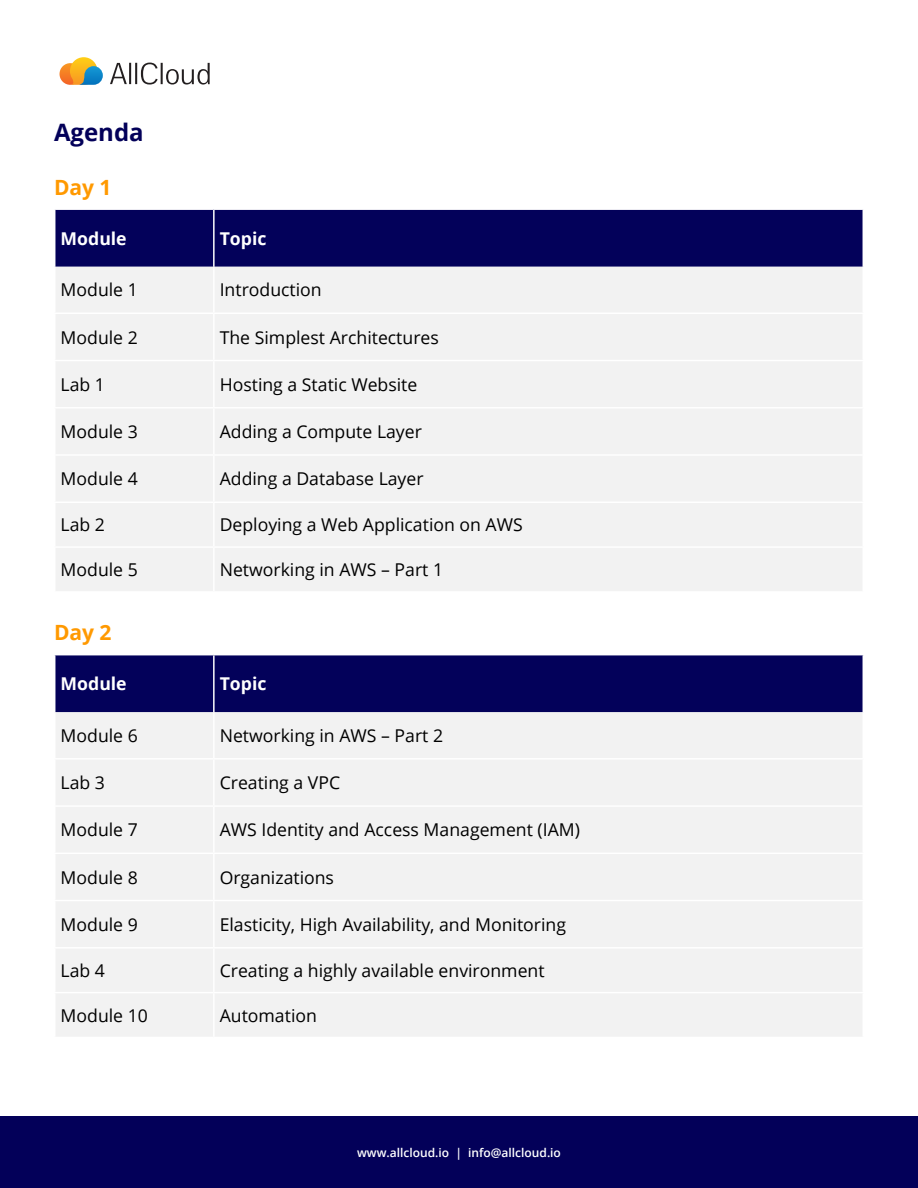
<style>
.page{position:relative;width:918px;height:1188px;background:#fff}
.page>*{position:absolute;margin:0;border:0;box-sizing:border-box;transform-origin:0 0}
.t1{font:700 24px "Open Sans";color:#030059}
.t2{font:700 21px "Open Sans";color:#f90}
.t3{font:17.7px "Open Sans";color:#000}
.t4{font:700 17.7px "Open Sans";color:#fff}
.t5{font:600 12px "Open Sans";color:#fff}
</style>
<div class="page">
<svg style="left:59px;top:57px;width:44px;height:28px"></svg>
<svg style="left:110px;top:63px;width:17px;height:21px"></svg>
<hr style="left:129px;top:63px;width:2px;height:21px;background:#231f20">
<hr style="left:135px;top:63px;width:2px;height:21px;background:#231f20">
<svg style="left:141px;top:63px;width:17px;height:22px"></svg>
<hr style="left:161px;top:63px;width:2px;height:21px;background:#231f20">
<svg style="left:166px;top:63px;width:44px;height:22px"></svg>
<div style="left:0;top:1116px;width:918px;height:72px;background:#030059"></div>
<div style="left:55px;top:210px;width:808px;height:57px;background:#03015a"></div>
<div style="left:56px;top:267px;width:806px;height:324px;background:#f2f2f2"></div>
<hr style="left:213px;top:210px;width:2px;height:57px;background:#fff">
<hr style="left:213px;top:267px;width:2px;height:46px;background:#fff">
<hr style="left:54px;top:313px;width:160px;height:1px;background:#fff">
<hr style="left:214px;top:313px;width:650px;height:1px;background:#fff">
<hr style="left:213px;top:314px;width:2px;height:46px;background:#fff">
<hr style="left:54px;top:360px;width:160px;height:1px;background:#fff">
<hr style="left:214px;top:360px;width:650px;height:1px;background:#fff">
<hr style="left:213px;top:361px;width:2px;height:46px;background:#fff">
<hr style="left:54px;top:407px;width:160px;height:2px;background:#fff">
<hr style="left:214px;top:407px;width:650px;height:2px;background:#fff">
<hr style="left:213px;top:409px;width:2px;height:45px;background:#fff">
<hr style="left:54px;top:454px;width:160px;height:2px;background:#fff">
<hr style="left:214px;top:454px;width:650px;height:2px;background:#fff">
<hr style="left:213px;top:456px;width:2px;height:46px;background:#fff">
<hr style="left:54px;top:502px;width:160px;height:1px;background:#fff">
<hr style="left:214px;top:502px;width:650px;height:1px;background:#fff">
<hr style="left:213px;top:503px;width:2px;height:43px;background:#fff">
<hr style="left:54px;top:546px;width:160px;height:2px;background:#fff">
<hr style="left:214px;top:546px;width:650px;height:2px;background:#fff">
<hr style="left:213px;top:548px;width:2px;height:43px;background:#fff">
<div style="left:55px;top:655px;width:808px;height:57px;background:#03015a"></div>
<div style="left:55px;top:712px;width:808px;height:324px;background:#f2f2f2"></div>
<hr style="left:213px;top:655px;width:2px;height:57px;background:#fff">
<hr style="left:213px;top:712px;width:2px;height:46px;background:#fff">
<hr style="left:54px;top:758px;width:160px;height:2px;background:#fff">
<hr style="left:214px;top:758px;width:650px;height:2px;background:#fff">
<hr style="left:213px;top:760px;width:2px;height:45px;background:#fff">
<hr style="left:54px;top:805px;width:160px;height:2px;background:#fff">
<hr style="left:214px;top:805px;width:650px;height:2px;background:#fff">
<hr style="left:213px;top:807px;width:2px;height:46px;background:#fff">
<hr style="left:54px;top:853px;width:160px;height:1px;background:#fff">
<hr style="left:214px;top:853px;width:650px;height:1px;background:#fff">
<hr style="left:213px;top:854px;width:2px;height:46px;background:#fff">
<hr style="left:54px;top:900px;width:160px;height:1px;background:#fff">
<hr style="left:214px;top:900px;width:650px;height:1px;background:#fff">
<hr style="left:213px;top:901px;width:2px;height:46px;background:#fff">
<hr style="left:54px;top:947px;width:160px;height:2px;background:#fff">
<hr style="left:214px;top:947px;width:650px;height:2px;background:#fff">
<hr style="left:213px;top:949px;width:2px;height:43px;background:#fff">
<hr style="left:54px;top:992px;width:160px;height:1px;background:#fff">
<hr style="left:214px;top:992px;width:650px;height:1px;background:#fff">
<hr style="left:213px;top:993px;width:2px;height:44px;background:#fff">
<h1 class="t1" style="left:54px;top:116px;width:91px">Agenda</h1>
<p class="t2" style="left:54px;top:172px;width:59px">Day 1</p>
<p class="t4" style="left:61px;top:226px;width:68px">Module</p>
<p class="t4" style="left:220px;top:226px;width:48px">Topic</p>
<p class="t3" style="left:61px;top:278px;width:79px">Module 1</p>
<p class="t3" style="left:220px;top:278px;width:104px">Introduction</p>
<p class="t3" style="left:61px;top:325px;width:79px">Module 2</p>
<p class="t3" style="left:220px;top:325px;width:221px">The Simplest Architectures</p>
<p class="t3" style="left:61px;top:372px;width:46px">Lab 1</p>
<p class="t3" style="left:220px;top:372px;width:199px">Hosting a Static Website</p>
<p class="t3" style="left:61px;top:420px;width:79px">Module 3</p>
<p class="t3" style="left:220px;top:420px;width:204px">Adding a Compute Layer</p>
<p class="t3" style="left:61px;top:467px;width:79px">Module 4</p>
<p class="t3" style="left:220px;top:467px;width:205px">Adding a Database Layer</p>
<p class="t3" style="left:61px;top:513px;width:46px">Lab 2</p>
<p class="t3" style="left:220px;top:513px;width:305px">Deploying a Web Application on AWS</p>
<p class="t3" style="left:61px;top:558px;width:79px">Module 5</p>
<p class="t3" style="left:220px;top:558px;width:225px">Networking in AWS – Part 1</p>
<p class="t2" style="left:54px;top:618px;width:59px">Day 2</p>
<p class="t4" style="left:61px;top:671px;width:68px">Module</p>
<p class="t4" style="left:220px;top:671px;width:48px">Topic</p>
<p class="t3" style="left:61px;top:723px;width:79px">Module 6</p>
<p class="t3" style="left:220px;top:723px;width:225px">Networking in AWS – Part 2</p>
<p class="t3" style="left:61px;top:771px;width:46px">Lab 3</p>
<p class="t3" style="left:220px;top:771px;width:122px">Creating a VPC</p>
<p class="t3" style="left:61px;top:818px;width:79px">Module 7</p>
<p class="t3" style="left:220px;top:818px;width:362px">AWS Identity and Access Management (IAM)</p>
<p class="t3" style="left:61px;top:865px;width:79px">Module 8</p>
<p class="t3" style="left:220px;top:865px;width:116px">Organizations</p>
<p class="t3" style="left:61px;top:912px;width:79px">Module 9</p>
<p class="t3" style="left:220px;top:912px;width:348px">Elasticity, High Availability, and Monitoring</p>
<p class="t3" style="left:61px;top:958px;width:46px">Lab 4</p>
<p class="t3" style="left:220px;top:958px;width:326px">Creating a highly available environment</p>
<p class="t3" style="left:61px;top:1003px;width:89px">Module 10</p>
<p class="t3" style="left:220px;top:1003px;width:99px">Automation</p>
<p class="t5" style="left:357px;top:1144px;width:205px">www.allcloud.io | info@allcloud.io</p>
</div>
